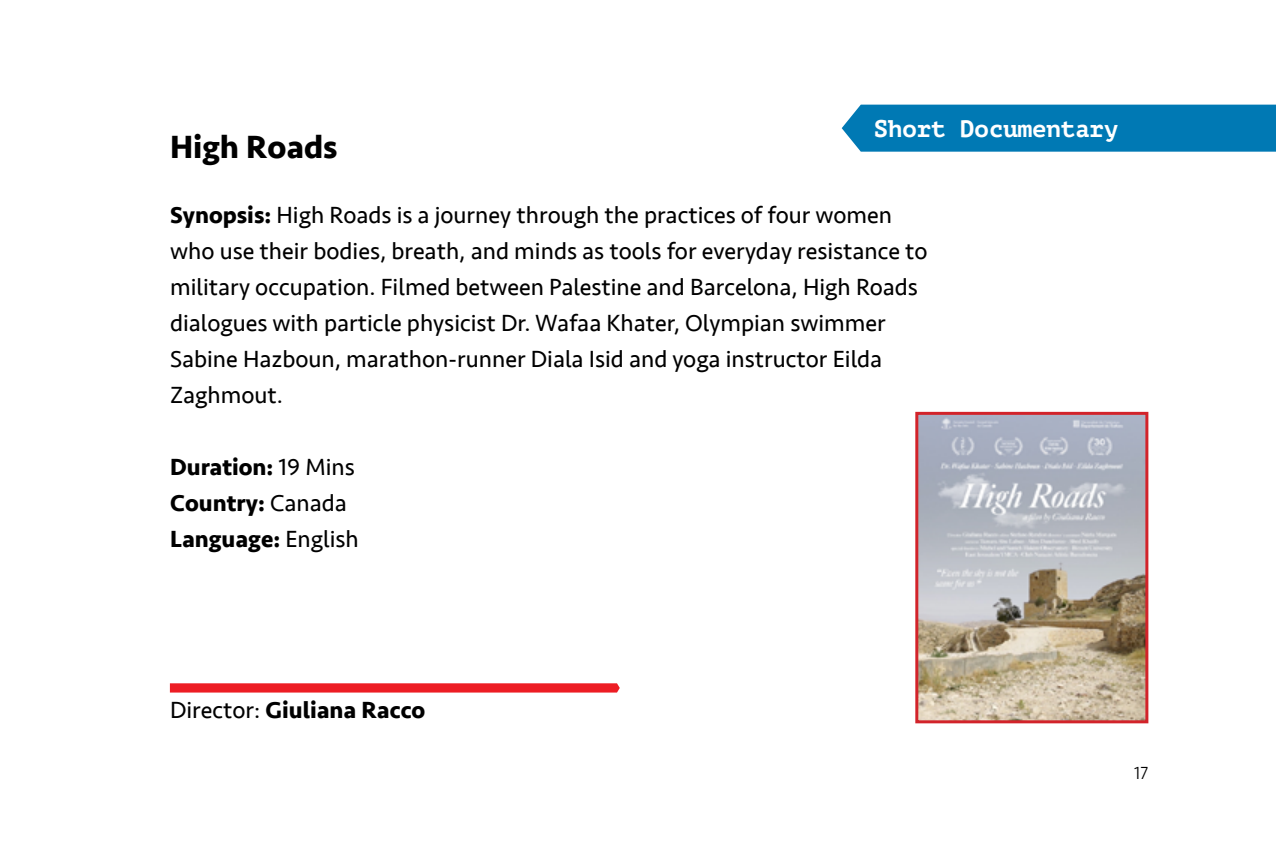
<style>
.page{position:relative;width:1276px;height:851px;background:#fff}
.page>*{position:absolute;margin:0;border:0;box-sizing:border-box;transform-origin:0 0}
.t1{font:700 33px "Seravek";color:#000}
.t2{font:24px/36px "Seravek";color:#000}
.t3{font:700 24px/36px "Seravek";color:#000}
.t4{font:700 24px "PT Mono";color:#fff}
.t5{font:300 18px "Seravek";color:#000}
.s1{font-weight:700}
.s2{font-weight:400}
</style>
<div class="page">
<img style="left:919px;top:416px;width:225px;height:303px">
<div style="left:915px;top:412px;width:233px;height:311px;border:3px solid #d2232a"></div>
<div style="left:841px;top:105px;width:435px;height:47px;background:#0079b4"></div>
<svg style="left:170px;top:683px;width:450px;height:9px;background:#ed252c"></svg>
<h1 class="t1" style="left:170px;top:121px;width:169px">High Roads</h1>
<p class="t4" style="left:874px;top:115px;width:246px">Short Documentary</p>
<p class="t2" style="left:170px;top:197px;width:759px"><span class="s1">Synopsis:</span> High Roads is a journey through the practices of four women who use their bodies, breath, and minds as tools for everyday resistance to military occupation. Filmed between Palestine and Barcelona, High Roads dialogues with particle physicist Dr. Wafaa Khater, Olympian swimmer Sabine Hazboun, marathon-runner Diala Isid and yoga instructor Eilda Zaghmout.</p>
<p class="t3" style="left:170px;top:449px;width:190px">Duration: <span class="s2">19 Mins<br></span>Country: <span class="s2">Canada<br></span>Language: <span class="s2">English</span></p>
<p class="t3" style="left:170px;top:692px;width:257px"><span class="s2">Director:</span> Giuliana Racco</p>
<p class="t5" style="left:1134px;top:761px;width:16px">17</p>
</div>
